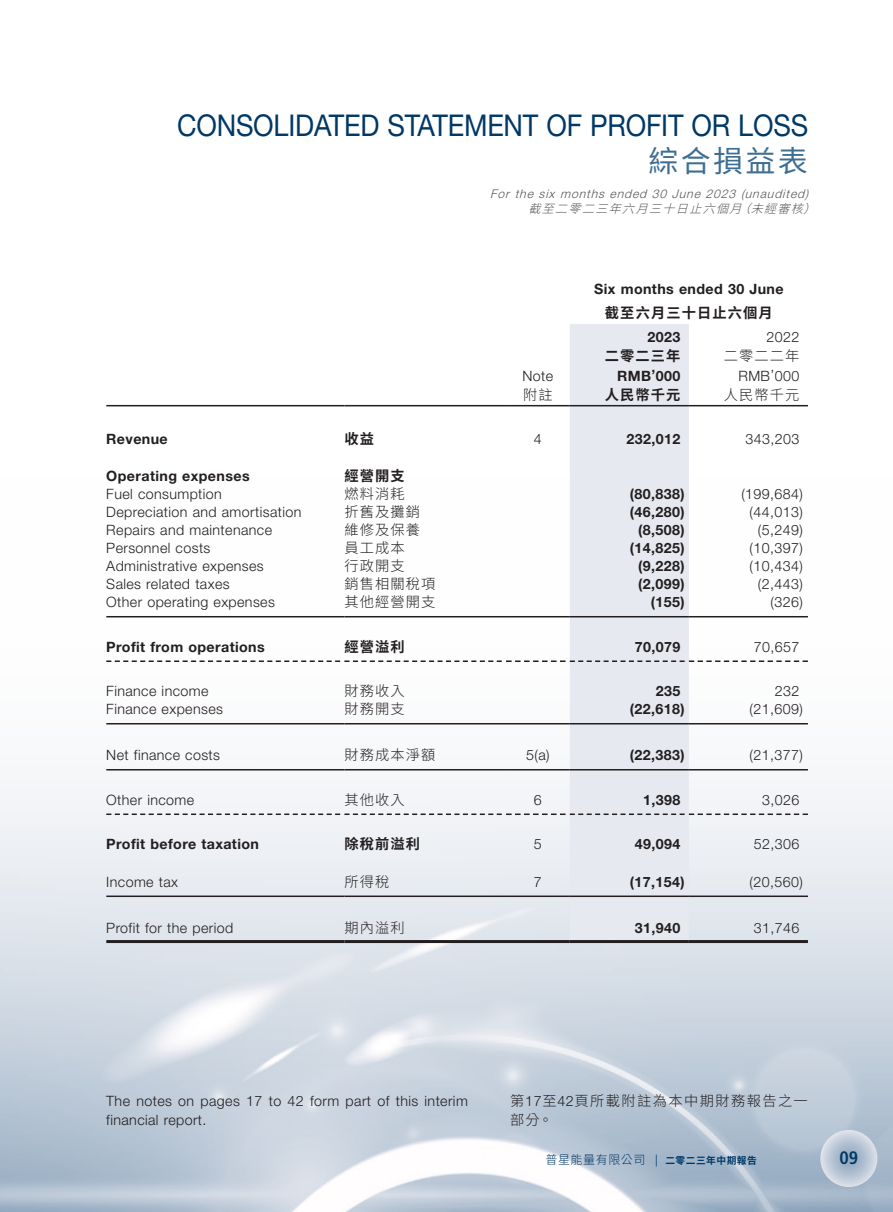
<style>
.page{position:relative;width:893px;height:1212px;background:#fff}
.page>*{position:absolute;margin:0;border:0;box-sizing:border-box;transform-origin:0 0}
.t1{font:30px "Helvetica Neue LT Std";letter-spacing:-.005em;color:#003866;scale:.9 1}
.t2{font:30px "Source Han Sans TC";letter-spacing:.08em;color:#3d6e92}
.t3{font:700 condensed 18px "Frutiger LT Std";color:#003866}
.Body_Text{font:300 14.25px/19.5px "Helvetica Neue LT Std";letter-spacing:.03em;color:#231f20}
.Body_Text-2{font:700 14.25px "Helvetica Neue LT Std";letter-spacing:.03em;color:#231f20}
.Body_Text-3{font:300 14.25px "Source Han Sans TC";letter-spacing:.08em;color:#231f20}
.Body_Text-4{font:700 14.25px "Source Han Sans TC";letter-spacing:.08em;color:#231f20}
.C_Body_Text{font:300 14.25px/19.5px "Source Han Sans TC";letter-spacing:.1em;color:#231f20}
.t4{font:italic 300 12px "Helvetica Neue LT Std";color:#57585a}
.t5{font:italic 300 12px "Source Han Sans TC";color:#57585a}
.t6{font:300 12px "Source Han Sans TC";letter-spacing:.05em;color:#003866}
.s1{font-family:"Helvetica Neue LT Std"}
.s2{font-weight:700;font-size:9.75px}
</style>
<div class="page">
<svg style="left:820px;top:1130px;width:57px;height:57px;background:#bdc9d7"></svg>
<div style="left:570px;top:324px;width:119px;height:616px;background:#e6e9ef"></div>
<hr style="left:106px;top:405px;width:238px;height:1px;background:#231f20">
<hr style="left:344px;top:405px;width:162px;height:1px;background:#231f20">
<hr style="left:506px;top:405px;width:64px;height:1px;background:#231f20">
<hr style="left:570px;top:405px;width:119px;height:1px;background:#231f20">
<hr style="left:689px;top:405px;width:119px;height:1px;background:#231f20">
<hr style="left:106px;top:616px;width:238px;height:1px;background:#231f20">
<hr style="left:344px;top:616px;width:162px;height:1px;background:#231f20">
<hr style="left:506px;top:616px;width:64px;height:1px;background:#231f20">
<hr style="left:570px;top:616px;width:119px;height:1px;background:#231f20">
<hr style="left:689px;top:616px;width:119px;height:1px;background:#231f20">
<svg style="left:106px;top:660px;width:702px;height:2px"></svg>
<hr style="left:106px;top:723px;width:238px;height:1px;background:#231f20">
<hr style="left:344px;top:723px;width:162px;height:1px;background:#231f20">
<hr style="left:506px;top:723px;width:64px;height:1px;background:#231f20">
<hr style="left:570px;top:723px;width:119px;height:1px;background:#231f20">
<hr style="left:689px;top:723px;width:119px;height:1px;background:#231f20">
<hr style="left:106px;top:769px;width:238px;height:1px;background:#231f20">
<hr style="left:344px;top:769px;width:162px;height:1px;background:#231f20">
<hr style="left:506px;top:769px;width:64px;height:1px;background:#231f20">
<hr style="left:570px;top:769px;width:119px;height:1px;background:#231f20">
<hr style="left:689px;top:769px;width:119px;height:1px;background:#231f20">
<svg style="left:106px;top:813px;width:702px;height:2px"></svg>
<hr style="left:106px;top:895px;width:238px;height:2px;background:#231f20">
<hr style="left:344px;top:895px;width:162px;height:2px;background:#231f20">
<hr style="left:506px;top:895px;width:64px;height:2px;background:#231f20">
<hr style="left:570px;top:895px;width:119px;height:2px;background:#231f20">
<hr style="left:689px;top:895px;width:119px;height:2px;background:#231f20">
<hr style="left:106px;top:940px;width:238px;height:3px;background:#231f20">
<hr style="left:344px;top:940px;width:162px;height:3px;background:#231f20">
<hr style="left:506px;top:940px;width:64px;height:3px;background:#231f20">
<hr style="left:570px;top:940px;width:119px;height:3px;background:#231f20">
<hr style="left:689px;top:940px;width:119px;height:3px;background:#231f20">
<h1 class="t1" style="left:177px;top:107px;width:703px">CONSOLIDATED STATEMENT OF PROFIT OR LOSS</h1>
<h1 class="t2" style="left:649px;top:144px;width:161px">綜合損益表</h1>
<p class="t4" style="left:490px;top:186px;width:319px">For the six months ended 30 June 2023 (unaudited)</p>
<p class="t5" style="left:528px;top:202px;width:298px">截至二零二三年六月三十日止六個月（未經審核）</p>
<p class="Body_Text-2" style="left:594px;top:280px;width:191px">Six months ended 30 June</p>
<p class="Body_Text-4" style="left:605px;top:305px;width:169px">截至六月三十日止六個月</p>
<p class="Body_Text-2" style="left:647px;top:328px;width:34px">2023</p>
<p class="Body_Text" style="left:766px;top:327px;width:34px">2022</p>
<p class="Body_Text-4" style="left:605px;top:348px;width:77px">二零二三年</p>
<p class="Body_Text-3" style="left:724px;top:348px;width:77px">二零二二年</p>
<p class="Body_Text" style="left:522px;top:366px;width:32px">Note</p>
<p class="Body_Text-2" style="left:617px;top:367px;width:65px">RMB’000</p>
<p class="Body_Text" style="left:738px;top:366px;width:62px">RMB’000</p>
<p class="Body_Text-3" style="left:523px;top:387px;width:31px">附註</p>
<p class="Body_Text-4" style="left:605px;top:387px;width:77px">人民幣千元</p>
<p class="Body_Text-3" style="left:724px;top:387px;width:77px">人民幣千元</p>
<p class="Body_Text-2" style="left:106px;top:430px;width:63px">Revenue</p>
<p class="Body_Text-4" style="left:344px;top:430px;width:31px">收益</p>
<p class="Body_Text" style="left:534px;top:429px;width:9px">4</p>
<p class="Body_Text-2" style="left:626px;top:430px;width:55px">232,012</p>
<p class="Body_Text" style="left:745px;top:429px;width:55px">343,203</p>
<p class="Body_Text-2" style="left:106px;top:467px;width:145px">Operating expenses</p>
<p class="Body_Text-4" style="left:344px;top:468px;width:62px">經營開支</p>
<p class="Body_Text" style="left:106px;top:484px;width:117px">Fuel consumption</p>
<p class="Body_Text-3" style="left:344px;top:486px;width:62px">燃料消耗</p>
<p class="Body_Text-2" style="left:630px;top:485px;width:56px">(80,838)</p>
<p class="Body_Text" style="left:741px;top:484px;width:63px">(199,684)</p>
<p class="Body_Text" style="left:106px;top:502px;width:197px">Depreciation and amortisation</p>
<p class="Body_Text-3" style="left:344px;top:504px;width:77px">折舊及攤銷</p>
<p class="Body_Text-2" style="left:630px;top:503px;width:56px">(46,280)</p>
<p class="Body_Text" style="left:750px;top:502px;width:55px">(44,013)</p>
<p class="Body_Text" style="left:106px;top:520px;width:167px">Repairs and maintenance</p>
<p class="Body_Text-3" style="left:344px;top:522px;width:77px">維修及保養</p>
<p class="Body_Text-2" style="left:638px;top:521px;width:48px">(8,508)</p>
<p class="Body_Text" style="left:758px;top:520px;width:46px">(5,249)</p>
<p class="Body_Text" style="left:106px;top:538px;width:106px">Personnel costs</p>
<p class="Body_Text-3" style="left:344px;top:540px;width:62px">員工成本</p>
<p class="Body_Text-2" style="left:630px;top:539px;width:56px">(14,825)</p>
<p class="Body_Text" style="left:750px;top:538px;width:55px">(10,397)</p>
<p class="Body_Text" style="left:106px;top:556px;width:159px">Administrative expenses</p>
<p class="Body_Text-3" style="left:344px;top:558px;width:62px">行政開支</p>
<p class="Body_Text-2" style="left:638px;top:557px;width:48px">(9,228)</p>
<p class="Body_Text" style="left:750px;top:556px;width:55px">(10,434)</p>
<p class="Body_Text" style="left:106px;top:574px;width:125px">Sales related taxes</p>
<p class="Body_Text-3" style="left:344px;top:576px;width:93px">銷售相關稅項</p>
<p class="Body_Text-2" style="left:638px;top:575px;width:48px">(2,099)</p>
<p class="Body_Text" style="left:758px;top:574px;width:46px">(2,443)</p>
<p class="Body_Text" style="left:106px;top:592px;width:170px">Other operating expenses</p>
<p class="Body_Text-3" style="left:344px;top:594px;width:93px">其他經營開支</p>
<p class="Body_Text-2" style="left:651px;top:593px;width:35px">(155)</p>
<p class="Body_Text" style="left:771px;top:592px;width:34px">(326)</p>
<p class="Body_Text-2" style="left:106px;top:638px;width:160px">Profit from operations</p>
<p class="Body_Text-4" style="left:344px;top:638px;width:62px">經營溢利</p>
<p class="Body_Text-2" style="left:635px;top:638px;width:47px">70,079</p>
<p class="Body_Text" style="left:754px;top:637px;width:47px">70,657</p>
<p class="Body_Text" style="left:106px;top:681px;width:104px">Finance income</p>
<p class="Body_Text-3" style="left:344px;top:683px;width:62px">財務收入</p>
<p class="Body_Text-2" style="left:656px;top:682px;width:26px">235</p>
<p class="Body_Text" style="left:775px;top:681px;width:26px">232</p>
<p class="Body_Text" style="left:106px;top:699px;width:118px">Finance expenses</p>
<p class="Body_Text-3" style="left:344px;top:701px;width:62px">財務開支</p>
<p class="Body_Text-2" style="left:630px;top:700px;width:56px">(22,618)</p>
<p class="Body_Text" style="left:750px;top:699px;width:55px">(21,609)</p>
<p class="Body_Text" style="left:106px;top:745px;width:115px">Net finance costs</p>
<p class="Body_Text-3" style="left:344px;top:747px;width:93px">財務成本淨額</p>
<p class="Body_Text" style="left:526px;top:745px;width:25px">5(a)</p>
<p class="Body_Text-2" style="left:630px;top:746px;width:56px">(22,383)</p>
<p class="Body_Text" style="left:750px;top:745px;width:55px">(21,377)</p>
<p class="Body_Text" style="left:106px;top:790px;width:89px">Other income</p>
<p class="Body_Text-3" style="left:344px;top:791px;width:62px">其他收入</p>
<p class="Body_Text" style="left:534px;top:790px;width:9px">6</p>
<p class="Body_Text-2" style="left:643px;top:791px;width:39px">1,398</p>
<p class="Body_Text" style="left:762px;top:790px;width:39px">3,026</p>
<p class="Body_Text-2" style="left:106px;top:835px;width:154px">Profit before taxation</p>
<p class="Body_Text-4" style="left:344px;top:836px;width:77px">除稅前溢利</p>
<p class="Body_Text" style="left:534px;top:834px;width:9px">5</p>
<p class="Body_Text-2" style="left:635px;top:835px;width:47px">49,094</p>
<p class="Body_Text" style="left:754px;top:834px;width:47px">52,306</p>
<p class="Body_Text" style="left:106px;top:872px;width:73px">Income tax</p>
<p class="Body_Text-3" style="left:344px;top:873px;width:46px">所得稅</p>
<p class="Body_Text" style="left:534px;top:872px;width:9px">7</p>
<p class="Body_Text-2" style="left:630px;top:873px;width:56px">(17,154)</p>
<p class="Body_Text" style="left:750px;top:872px;width:55px">(20,560)</p>
<p class="Body_Text" style="left:106px;top:918px;width:128px">Profit for the period</p>
<p class="Body_Text-3" style="left:344px;top:919px;width:62px">期內溢利</p>
<p class="Body_Text-2" style="left:635px;top:919px;width:47px">31,940</p>
<p class="Body_Text" style="left:754px;top:918px;width:47px">31,746</p>
<p class="Body_Text" style="left:106px;top:1090px;width:363px">The notes on pages 17 to 42 form part of this interim financial report.</p>
<p class="C_Body_Text" style="left:510px;top:1091px;width:299px">第<span class="s1">17</span>至<span class="s1">42</span>頁所載附註為本中期財務報告之一部分。</p>
<p class="t6" style="left:545px;top:1153px;width:213px">普星能量有限公司　<span class="s1">|</span> <span class="s2">二零二三年中期報告</span></p>
<p class="t3" style="left:839px;top:1147px;width:20px">09</p>
</div>
